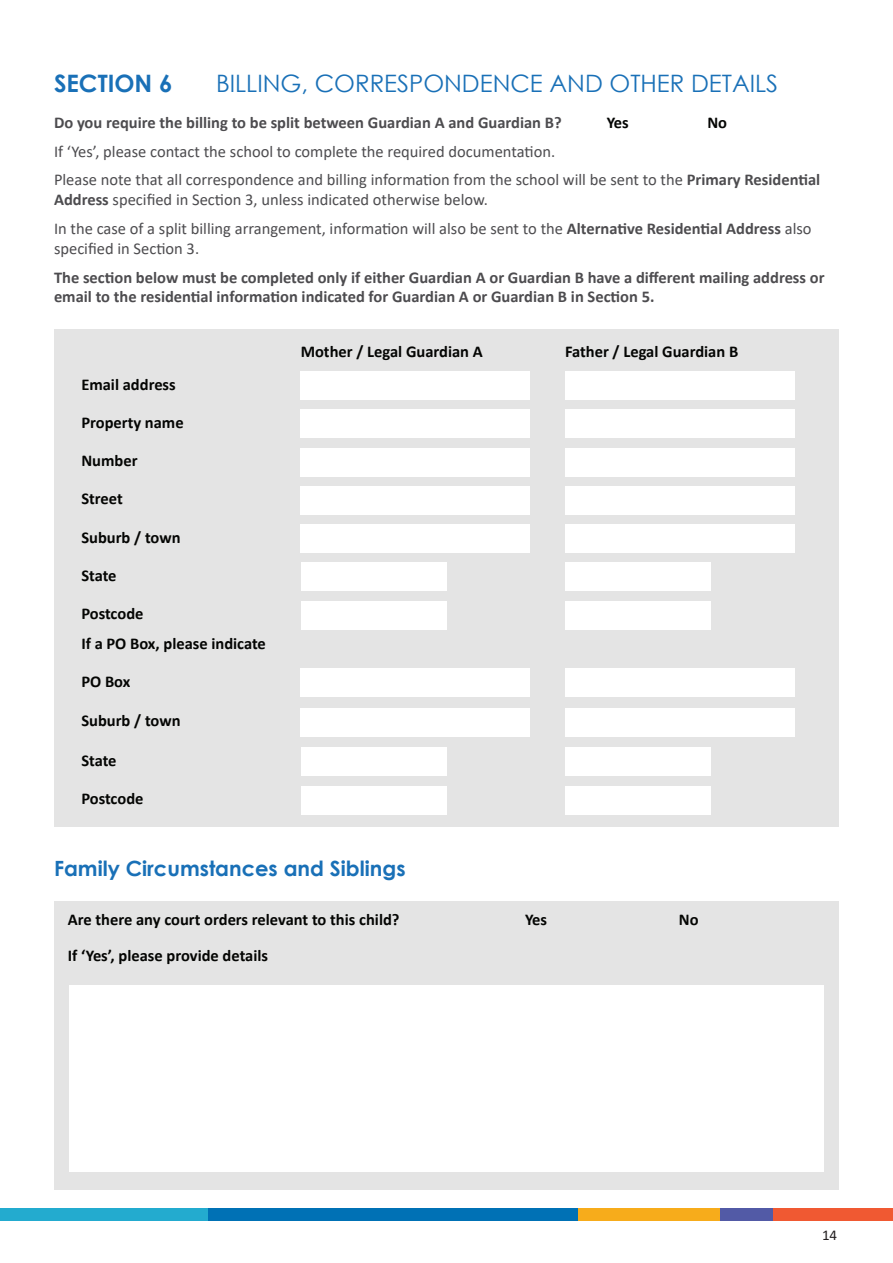
<style>
.page{position:relative;width:893px;height:1263px;background:#fff}
.page>*{position:absolute;margin:0;border:0;box-sizing:border-box;transform-origin:0 0}
.t1{font:24px "Century Gothic";color:#1970b7}
.t2{font:700 24px "Century Gothic";color:#1970b7}
.t3{font:700 21px "Century Gothic";color:#1970b7}
.t4{font:16.5px/19.8px "Calibri";color:#4d4c4f}
.t5{font:700 16.5px "Calibri";color:#040503}
.t6{font:700 16.5px/19.8px "Calibri";color:#4d4c4f}
.t7{font:15px "Calibri";color:#231f20}
.s1{font-weight:700}
</style>
<div class="page">
<div style="left:0;top:1208px;width:223px;height:13px;background:#23abcf"></div>
<div style="left:208px;top:1208px;width:370px;height:13px;background:#0071b5"></div>
<div style="left:578px;top:1208px;width:142px;height:13px;background:#f7ac1b"></div>
<div style="left:767px;top:1208px;width:126px;height:13px;background:#f05932"></div>
<div style="left:720px;top:1208px;width:53px;height:13px;background:#525aa6"></div>
<div style="left:54px;top:901px;width:785px;height:289px;background:#e4e4e4"></div>
<div style="left:54px;top:330px;width:785px;height:497px;background:#e4e4e4"></div>
<div style="left:301px;top:372px;width:229px;height:28px;background:#fff"></div>
<div style="left:301px;top:448px;width:229px;height:28px;background:#fff"></div>
<div style="left:301px;top:486px;width:229px;height:28px;background:#fff"></div>
<div style="left:301px;top:524px;width:229px;height:29px;background:#fff"></div>
<div style="left:301px;top:668px;width:229px;height:29px;background:#fff"></div>
<div style="left:301px;top:708px;width:229px;height:28px;background:#fff"></div>
<div style="left:565px;top:668px;width:229px;height:29px;background:#fff"></div>
<div style="left:565px;top:708px;width:229px;height:28px;background:#fff"></div>
<div style="left:565px;top:448px;width:229px;height:28px;background:#fff"></div>
<div style="left:565px;top:486px;width:229px;height:28px;background:#fff"></div>
<div style="left:565px;top:524px;width:229px;height:29px;background:#fff"></div>
<div style="left:301px;top:410px;width:229px;height:28px;background:#fff"></div>
<div style="left:565px;top:410px;width:229px;height:28px;background:#fff"></div>
<div style="left:565px;top:372px;width:229px;height:28px;background:#fff"></div>
<div style="left:301px;top:563px;width:145px;height:28px;background:#fff"></div>
<div style="left:301px;top:748px;width:145px;height:28px;background:#fff"></div>
<div style="left:301px;top:601px;width:145px;height:28px;background:#fff"></div>
<div style="left:301px;top:786px;width:145px;height:28px;background:#fff"></div>
<div style="left:565px;top:563px;width:146px;height:28px;background:#fff"></div>
<div style="left:565px;top:748px;width:146px;height:28px;background:#fff"></div>
<div style="left:565px;top:601px;width:146px;height:28px;background:#fff"></div>
<div style="left:565px;top:786px;width:146px;height:28px;background:#fff"></div>
<div style="left:69px;top:985px;width:755px;height:187px;background:#fff"></div>
<p class="t2" style="left:54px;top:65px;width:120px">SECTION 6</p>
<p class="t1" style="left:216px;top:66px;width:564px">BILLING, CORRESPONDENCE AND OTHER DETAILS</p>
<p class="t6" style="left:54px;top:112px;width:509px">Do you require the billing to be split between Guardian A and Guardian B?</p>
<p class="t4" style="left:54px;top:141px;width:503px">If ‘Yes’, please contact the school to complete the required documentation.</p>
<p class="t4" style="left:54px;top:170px;width:768px">Please note that all correspondence and billing information from the school will be sent to the <span class="s1">Primary Residential<br>Address</span> specified in Section 3, unless indicated otherwise below.</p>
<p class="t4" style="left:54px;top:218px;width:759px">In the case of a split billing arrangement, information will also be sent to the <span class="s1">Alternative Residential Address</span> also specified in Section 3.</p>
<p class="t6" style="left:54px;top:267px;width:772px">The section below must be completed only if either Guardian A or Guardian B have a different mailing address or email to the residential information indicated for Guardian A or Guardian B in Section 5.</p>
<p class="t5" style="left:607px;top:111px;width:24px">Yes</p>
<p class="t5" style="left:707px;top:111px;width:21px">No</p>
<p class="t5" style="left:81px;top:372px;width:96px">Email address</p>
<p class="t5" style="left:81px;top:411px;width:104px">Property name</p>
<p class="t5" style="left:81px;top:449px;width:58px">Number</p>
<p class="t5" style="left:81px;top:487px;width:43px">Street</p>
<p class="t5" style="left:81px;top:525px;width:101px">Suburb / town</p>
<p class="t5" style="left:81px;top:564px;width:37px">State</p>
<p class="t5" style="left:81px;top:602px;width:64px">Postcode</p>
<p class="t5" style="left:81px;top:632px;width:186px">If a PO Box, please indicate</p>
<p class="t5" style="left:81px;top:669px;width:51px">PO Box</p>
<p class="t5" style="left:81px;top:709px;width:101px">Suburb / town</p>
<p class="t5" style="left:81px;top:749px;width:37px">State</p>
<p class="t5" style="left:81px;top:787px;width:64px">Postcode</p>
<p class="t5" style="left:301px;top:340px;width:184px">Mother / Legal Guardian A</p>
<p class="t3" style="left:54px;top:853px;width:353px">Family Circumstances and Siblings</p>
<p class="t5" style="left:68px;top:907px;width:333px">Are there any court orders relevant to this child?</p>
<p class="t5" style="left:68px;top:944px;width:202px">If ‘Yes’, please provide details</p>
<p class="t5" style="left:565px;top:340px;width:175px">Father / Legal Guardian B</p>
<p class="t5" style="left:525px;top:907px;width:24px">Yes</p>
<p class="t5" style="left:679px;top:908px;width:21px">No</p>
<p class="t7" style="left:822px;top:1224px;width:17px">14</p>
</div>
